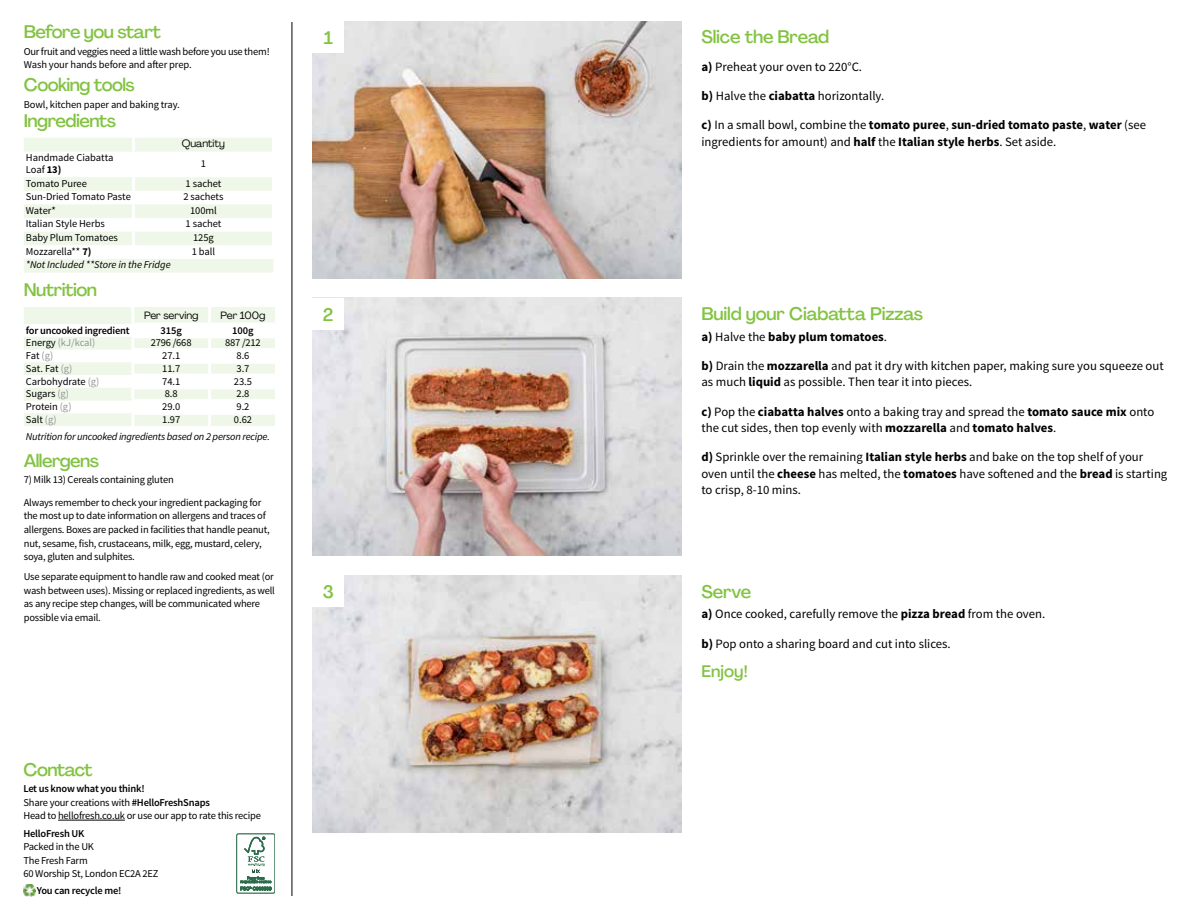
<style>
.page{position:relative;width:1188px;height:918px;background:#fff}
.page>*{position:absolute;margin:0;border:0;box-sizing:border-box;transform-origin:0 0}
.t1{font:500 18px "Agrandir";letter-spacing:-.03em;color:#82c341}
.t2{font:500 18px "Agrandir";letter-spacing:-.01em;color:#82c341}
.t3{font:500 16.5px "Agrandir";letter-spacing:.005em;color:#82c341}
.t4{font:12.75px/16.5px "Source Sans Pro";color:#000}
.t5{font:700 12.75px "Source Sans Pro";color:#000}
.t6{font:10.5px/13.6px "Source Sans Pro";letter-spacing:-.02em;color:#000}
.t7{font:italic 10.5px "Source Sans Pro";letter-spacing:-.02em;color:#000}
.t8{font:600 10.5px "Source Sans Pro";letter-spacing:-.02em;color:#000}
.t9{font:10.5px "Agrandir";letter-spacing:-.01em;color:#000}
.t10{font:10.5px "Source Sans Pro";letter-spacing:-.005em;color:#939598}
.s1{font-weight:700}
.s2{color:#000}
.s3{color:#939598}
.s4{font-weight:600}
.s5{font-weight:400}
</style>
<div class="page">
<hr style="left:292px;top:0;width:1px;height:918px;background:#000">
<hr style="left:58px;top:820px;width:67px;height:1px;background:#000">
<svg style="left:23px;top:885px;width:12px;height:11px"></svg>
<div style="left:237px;top:834px;width:38px;height:59px;border:1px solid #2c6c4b;border-radius:2px"></div>
<svg style="left:240px;top:837px;width:31px;height:53px"></svg>
<img style="left:312px;top:21px;width:369px;height:258px">
<div style="left:312px;top:21px;width:32px;height:32px;background:#fff"></div>
<img style="left:312px;top:576px;width:369px;height:257px">
<div style="left:312px;top:576px;width:32px;height:31px;background:#fff"></div>
<img style="left:312px;top:298px;width:369px;height:257px">
<div style="left:312px;top:298px;width:32px;height:32px;background:#fff"></div>
<svg style="left:24px;top:138px;width:249px;height:135px"></svg>
<hr style="left:132px;top:245px;width:3px;height:14px;background:#fff">
<hr style="left:272px;top:245px;width:3px;height:14px;background:#fff">
<svg style="left:24px;top:307px;width:251px;height:119px"></svg>
<hr style="left:134px;top:323px;width:76px;height:3px;background:#fff">
<hr style="left:210px;top:323px;width:65px;height:3px;background:#fff">
<hr style="left:131px;top:335px;width:79px;height:3px;background:#fff">
<hr style="left:210px;top:335px;width:65px;height:3px;background:#fff">
<hr style="left:131px;top:348px;width:79px;height:3px;background:#fff">
<hr style="left:210px;top:348px;width:65px;height:3px;background:#fff">
<hr style="left:131px;top:361px;width:79px;height:3px;background:#fff">
<hr style="left:210px;top:361px;width:65px;height:3px;background:#fff">
<hr style="left:131px;top:374px;width:79px;height:3px;background:#fff">
<hr style="left:210px;top:374px;width:65px;height:3px;background:#fff">
<hr style="left:131px;top:386px;width:79px;height:3px;background:#fff">
<hr style="left:210px;top:386px;width:65px;height:3px;background:#fff">
<hr style="left:131px;top:399px;width:79px;height:3px;background:#fff">
<hr style="left:210px;top:399px;width:65px;height:3px;background:#fff">
<hr style="left:131px;top:412px;width:79px;height:3px;background:#fff">
<hr style="left:210px;top:412px;width:65px;height:3px;background:#fff">
<div style="left:276px;top:897px;width:31px;height:21px;background:#fff"></div>
<div style="left:273px;top:0;width:39px;height:21px;background:#fff"></div>
<h1 class="t1" style="left:24px;top:21px;width:139px">Before you start</h1>
<p class="t6" style="left:24px;top:45px;width:248px">Our fruit and veggies need a little wash before you use them!<br>Wash your hands before and after prep.</p>
<h1 class="t1" style="left:24px;top:74px;width:113px">Cooking tools</h1>
<p class="t6" style="left:24px;top:97px;width:158px">Bowl, kitchen paper and baking tray.</p>
<h1 class="t1" style="left:24px;top:109px;width:94px">Ingredients</h1>
<p class="t9" style="left:182px;top:137px;width:44px">Quantity</p>
<p class="t6" style="left:26px;top:152px;width:89px;line-height:12px">Handmade Ciabatta<br>Loaf <span class="s1">13)</span></p>
<p class="t6" style="left:201px;top:157px;width:7px">1</p>
<p class="t6" style="left:26px;top:176px;width:63px">Tomato Puree</p>
<p class="t6" style="left:186px;top:176px;width:37px">1 sachet</p>
<p class="t6" style="left:26px;top:190px;width:106px">Sun-Dried Tomato Paste</p>
<p class="t6" style="left:183px;top:190px;width:42px">2 sachets</p>
<p class="t6" style="left:26px;top:204px;width:31px">Water*</p>
<p class="t6" style="left:190px;top:204px;width:28px">100ml</p>
<p class="t6" style="left:26px;top:217px;width:80px">Italian Style Herbs</p>
<p class="t6" style="left:186px;top:217px;width:37px">1 sachet</p>
<p class="t6" style="left:26px;top:231px;width:94px">Baby Plum Tomatoes</p>
<p class="t6" style="left:193px;top:231px;width:22px">125g</p>
<p class="t6" style="left:26px;top:245px;width:67px">Mozzarella** <span class="s1">7)</span></p>
<p class="t6" style="left:192px;top:245px;width:25px">1 ball</p>
<p class="t7" style="left:26px;top:258px;width:146px">*Not Included **Store in the Fridge</p>
<h1 class="t1" style="left:24px;top:278px;width:75px">Nutrition</h1>
<p class="t9" style="left:144px;top:309px;width:56px">Per serving</p>
<p class="t9" style="left:221px;top:309px;width:46px">Per 100g</p>
<p class="t8" style="left:26px;top:324px;width:105px">for uncooked ingredient</p>
<p class="t8" style="left:161px;top:324px;width:23px">315g</p>
<p class="t8" style="left:232px;top:324px;width:23px">100g</p>
<p class="t10" style="left:26px;top:336px;width:71px"><span class="s2">Energy</span> (kJ/kcal)</p>
<p class="t6" style="left:151px;top:336px;width:42px">2796 /668</p>
<p class="t6" style="left:225px;top:336px;width:37px">887 /212</p>
<p class="t6" style="left:26px;top:349px;width:29px">Fat <span class="s3">(g)</span></p>
<p class="t6" style="left:162px;top:349px;width:20px">27.1</p>
<p class="t6" style="left:237px;top:349px;width:14px">8.6</p>
<p class="t6" style="left:26px;top:362px;width:48px">Sat. Fat <span class="s3">(g)</span></p>
<p class="t6" style="left:162px;top:362px;width:20px">11.7</p>
<p class="t6" style="left:237px;top:362px;width:14px">3.7</p>
<p class="t6" style="left:26px;top:375px;width:75px">Carbohydrate <span class="s3">(g)</span></p>
<p class="t6" style="left:162px;top:375px;width:20px">74.1</p>
<p class="t6" style="left:234px;top:375px;width:20px">23.5</p>
<p class="t6" style="left:26px;top:387px;width:45px">Sugars <span class="s3">(g)</span></p>
<p class="t6" style="left:165px;top:387px;width:14px">8.8</p>
<p class="t6" style="left:237px;top:387px;width:14px">2.8</p>
<p class="t6" style="left:26px;top:400px;width:47px">Protein <span class="s3">(g)</span></p>
<p class="t6" style="left:162px;top:400px;width:20px">29.0</p>
<p class="t6" style="left:237px;top:400px;width:14px">9.2</p>
<p class="t6" style="left:26px;top:413px;width:32px">Salt <span class="s3">(g)</span></p>
<p class="t6" style="left:162px;top:413px;width:20px">1.97</p>
<p class="t6" style="left:234px;top:413px;width:20px">0.62</p>
<p class="t7" style="left:26px;top:430px;width:246px">Nutrition for uncooked ingredients based on 2 person recipe.</p>
<h1 class="t1" style="left:24px;top:450px;width:77px">Allergens</h1>
<p class="t6" style="left:24px;top:469px;width:239px;line-height:22.2px">7) Milk 13) Cereals containing gluten<br>Always remember to check your ingredient packaging for</p>
<p class="t6" style="left:24px;top:509px;width:248px">the most up to date information on allergens and traces of allergens. Boxes are packed in facilities that handle peanut, nut, sesame, fish, crustaceans, milk, egg, mustard, celery, soya, gluten and sulphites.</p>
<p class="t6" style="left:24px;top:570px;width:253px">Use separate equipment to handle raw and cooked meat (or wash between uses). Missing or replaced ingredients, as well as any recipe step changes, will be communicated where possible via email.</p>
<h1 class="t1" style="left:324px;top:27px;width:11px">1</h1>
<h1 class="t1" style="left:323px;top:303px;width:12px">2</h1>
<h1 class="t1" style="left:323px;top:581px;width:13px">3</h1>
<h1 class="t1" style="left:23px;top:758px;width:71px">Contact</h1>
<p class="t6" style="left:23px;top:782px;width:239px"><span class="s4">Let us know what you think!<br></span>Share your creations with <span class="s4">#HelloFreshSnaps<br></span>Head to hellofresh.co.uk or use our app to rate this recipe</p>
<p class="t8" style="left:23px;top:827px;width:63px">HelloFresh UK</p>
<p class="t6" style="left:23px;top:840px;width:137px">Packed in the UK<br>The Fresh Farm<br>60 Worship St, London EC2A 2EZ</p>
<p class="t8" style="left:37px;top:883px;width:86px">You can recycle me!</p>
<h1 class="t2" style="left:701px;top:26px;width:129px">Slice the Bread</h1>
<p class="t4" style="left:701px;top:58px;width:162px"><span class="s1">a)</span> Preheat your oven to 220°C.</p>
<p class="t4" style="left:701px;top:88px;width:184px"><span class="s1">b)</span> Halve the <span class="s1">ciabatta</span> horizontally.</p>
<p class="t4" style="left:701px;top:117px;width:446px"><span class="s1">c)</span> In a small bowl, combine the <span class="s1">tomato puree</span>, <span class="s1">sun-dried tomato paste</span>, <span class="s1">water</span> (see ingredients for amount) and <span class="s1">half</span> the <span class="s1">Italian style herbs</span>. Set aside.</p>
<h1 class="t2" style="left:701px;top:303px;width:223px">Build your Ciabatta Pizzas</h1>
<p class="t5" style="left:701px;top:328px;width:187px">a) <span class="s5">Halve the</span> baby plum tomatoes<span class="s5">.</span></p>
<p class="t4" style="left:701px;top:358px;width:464px"><span class="s1">b)</span> Drain the <span class="s1">mozzarella</span> and pat it dry with kitchen paper, making sure you squeeze out as much <span class="s1">liquid</span> as possible. Then tear it into pieces.</p>
<p class="t4" style="left:701px;top:403px;width:454px"><span class="s1">c)</span> Pop the <span class="s1">ciabatta halves</span> onto a baking tray and spread the <span class="s1">tomato sauce mix</span> onto the cut sides, then top evenly with <span class="s1">mozzarella</span> and <span class="s1">tomato halves</span>.</p>
<p class="t4" style="left:701px;top:449px;width:467px"><span class="s1">d)</span> Sprinkle over the remaining <span class="s1">Italian style herbs</span> and bake on the top shelf of your oven until the <span class="s1">cheese</span> has melted, the <span class="s1">tomatoes</span> have softened and the <span class="s1">bread</span> is starting to crisp, 8-10 mins.</p>
<h1 class="t1" style="left:701px;top:580px;width:51px">Serve</h1>
<p class="t4" style="left:701px;top:606px;width:345px"><span class="s1">a)</span> Once cooked, carefully remove the <span class="s1">pizza bread</span> from the oven.</p>
<p class="t4" style="left:701px;top:635px;width:251px"><span class="s1">b)</span> Pop onto a sharing board and cut into slices.</p>
<h2 class="t3" style="left:701px;top:661px;width:48px">Enjoy!</h2>
</div>
